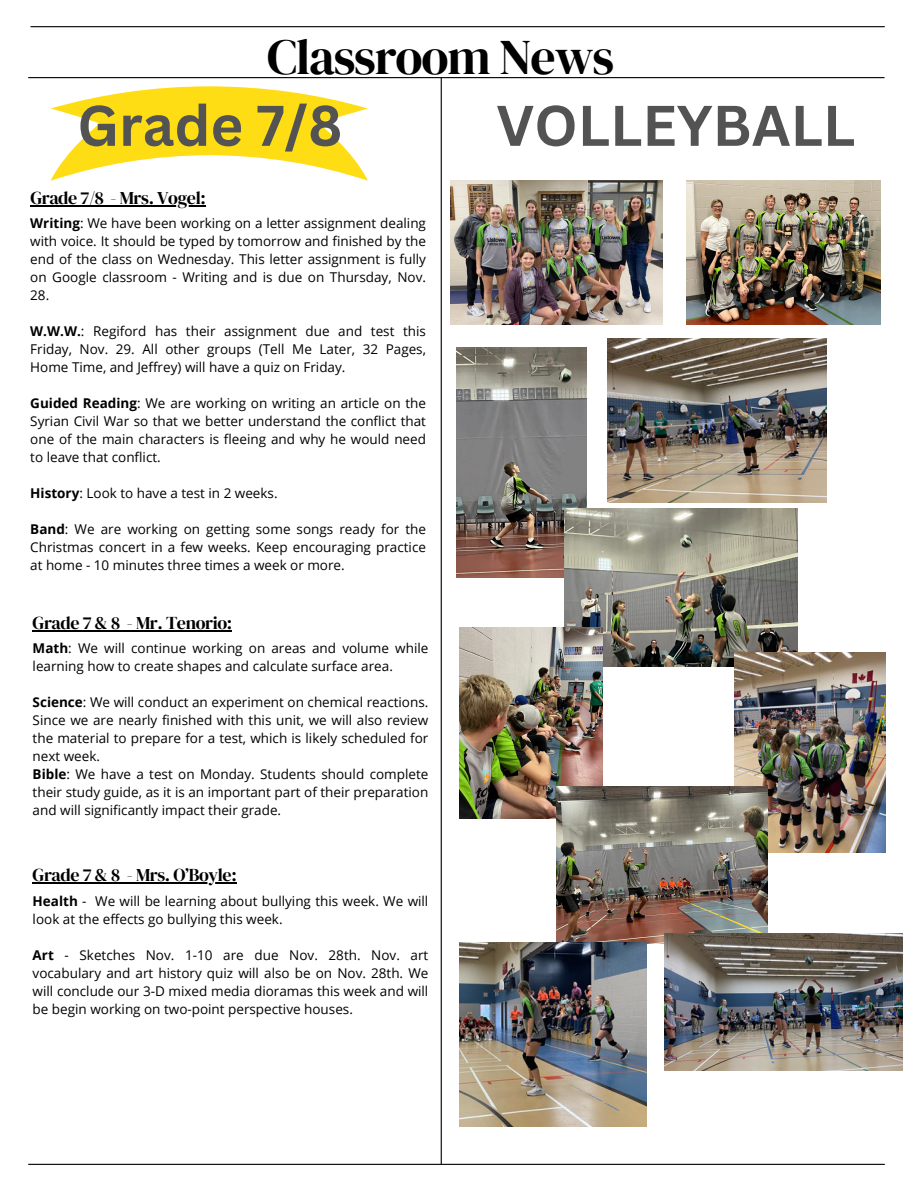
<style>
.page{position:relative;width:918px;height:1188px;background:#fff}
.page>*{position:absolute;margin:0;border:0;box-sizing:border-box;transform-origin:0 0}
.t1{font:700 55.95px "Canva Sans";color:#535354}
.t2{font:49.8px "DM Serif Display";letter-spacing:-.025em;color:#000}
.t3{font:18px "DM Serif Display";letter-spacing:-.02em;color:#000}
.t4{font:13.5px/18px "Open Sans";color:#000;text-align:justify}
.s1{font-weight:700}
</style>
<div class="page">
<hr style="left:31px;top:26px;width:853px;height:1px;background:#000">
<hr style="left:441px;top:78px;width:1px;height:1086px;background:#000">
<hr style="left:29px;top:1164px;width:855px;height:1px;background:#000">
<hr style="left:29px;top:77px;width:855px;height:1px;background:#000">
<svg style="left:51px;top:86px;width:317px;height:95px"></svg>
<img style="left:451px;top:181px;width:211px;height:144px">
<img style="left:687px;top:181px;width:193px;height:144px">
<img style="left:456px;top:348px;width:131px;height:229px">
<img style="left:607px;top:339px;width:220px;height:164px">
<img style="left:564px;top:509px;width:233px;height:157px">
<img style="left:459px;top:627px;width:144px;height:191px">
<img style="left:735px;top:652px;width:150px;height:201px">
<img style="left:557px;top:786px;width:210px;height:158px">
<img style="left:664px;top:933px;width:239px;height:138px">
<img style="left:459px;top:942px;width:187px;height:185px">
<hr style="left:33px;top:882px;width:87px;height:1px;background:#000">
<hr style="left:127px;top:882px;width:104px;height:1px;background:#000">
<hr style="left:33px;top:631px;width:87px;height:1px;background:#000">
<hr style="left:127px;top:631px;width:100px;height:1px;background:#000">
<hr style="left:30px;top:205px;width:73px;height:2px;background:#000">
<svg style="left:103px;top:205px;width:8px;height:2px"></svg>
<hr style="left:111px;top:205px;width:89px;height:2px;background:#000">
<svg style="left:200px;top:205px;width:6px;height:2px"></svg>
<p class="t2" style="left:267px;top:22px;width:348px">Classroom News</p>
<p class="t1" style="left:77px;top:86px;width:267px">Grade 7/8</p>
<h1 class="t1" style="left:496px;top:86px;width:360px">VOLLEYBALL</h1>
<p class="t3" style="left:30px;top:186px;width:177px">Grade 7/8 - Mrs. Vogel:</p>
<p class="t4" style="left:30px;top:214px;width:397px"><span class="s1">Writing</span>: We have been working on a letter assignment dealing with voice. It should be typed by tomorrow and finished by the end of the class on Wednesday. This letter assignment is fully on Google classroom - Writing and is due on Thursday, Nov.<br>28.</p>
<p class="t4" style="left:30px;top:322px;width:397px"><span class="s1">W.W.W.</span>: Regiford has their assignment due and test this Friday, Nov. 29. All other groups (Tell Me Later, 32 Pages, Home Time, and Jeffrey) will have a quiz on Friday.</p>
<p class="t4" style="left:30px;top:394px;width:397px"><span class="s1">Guided Reading</span>: We are working on writing an article on the Syrian Civil War so that we better understand the conflict that one of the main characters is fleeing and why he would need to leave that conflict.</p>
<p class="t4" style="left:30px;top:484px;width:249px"><span class="s1">History</span>: Look to have a test in 2 weeks.</p>
<p class="t4" style="left:30px;top:520px;width:397px"><span class="s1">Band</span>: We are working on getting some songs ready for the Christmas concert in a few weeks. Keep encouraging practice at home - 10 minutes three times a week or more.</p>
<p class="t3" style="left:33px;top:611px;width:201px">Grade 7 &amp; 8 - Mr. Tenorio:</p>
<p class="t4" style="left:33px;top:639px;width:397px"><span class="s1">Math</span>: We will continue working on areas and volume while learning how to create shapes and calculate surface area.</p>
<p class="t4" style="left:33px;top:693px;width:397px"><span class="s1">Science</span>: We will conduct an experiment on chemical reactions.<br>Since we are nearly finished with this unit, we will also review the material to prepare for a test, which is likely scheduled for next week.</p>
<p class="t4" style="left:33px;top:765px;width:397px"><span class="s1">Bible</span>: We have a test on Monday. Students should complete their study guide, as it is an important part of their preparation and will significantly impact their grade.</p>
<p class="t3" style="left:33px;top:863px;width:206px">Grade 7 &amp; 8 - Mrs. O’Boyle:</p>
<p class="t4" style="left:33px;top:892px;width:397px"><span class="s1">Health</span> - We will be learning about bullying this week. We will look at the effects go bullying this week.</p>
<p class="t4" style="left:33px;top:946px;width:397px"><span class="s1">Art</span> - Sketches Nov. 1-10 are due Nov. 28th. Nov. art vocabulary and art history quiz will also be on Nov. 28th. We will conclude our 3-D mixed media dioramas this week and will be begin working on two-point perspective houses.</p>
</div>
